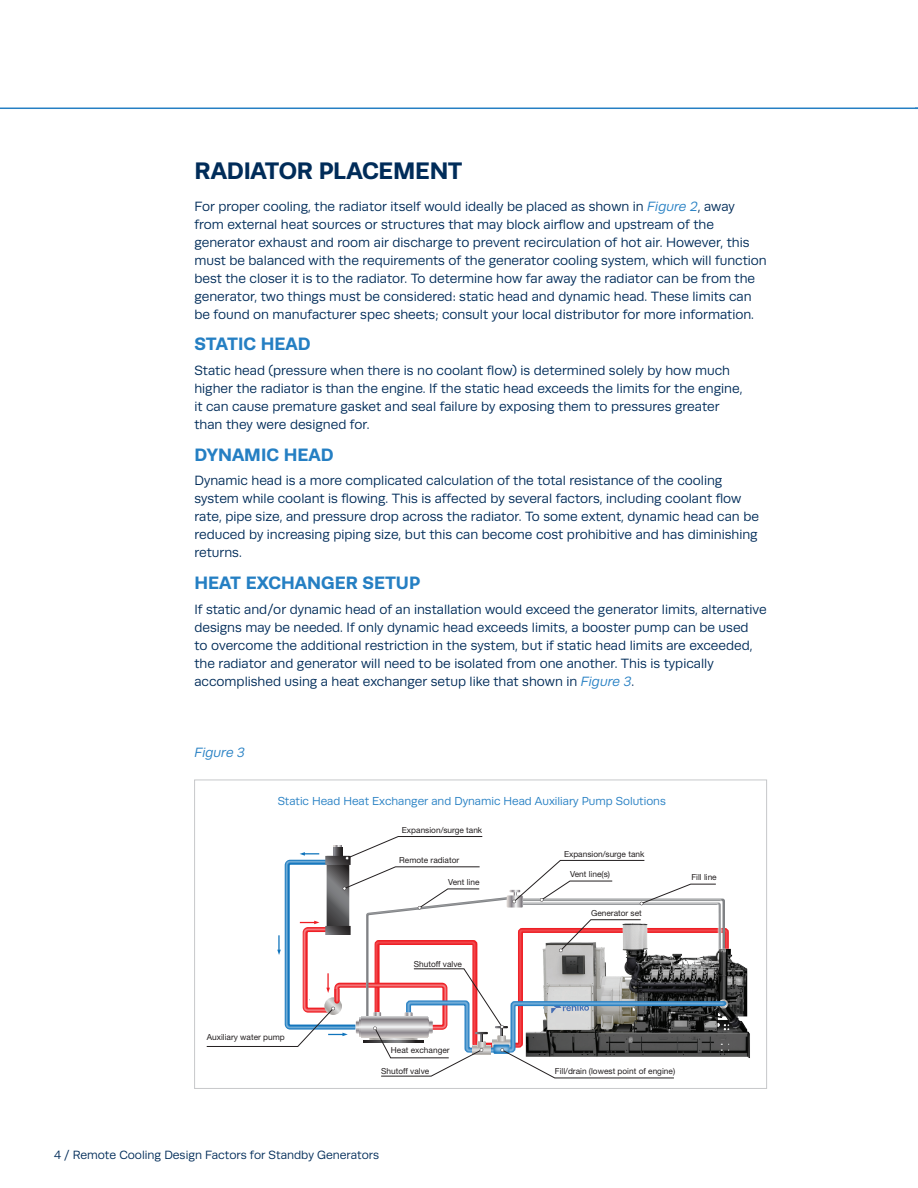
<style>
.page{position:relative;width:918px;height:1188px;background:#fff}
.page>*{position:absolute;margin:0;border:0;box-sizing:border-box;transform-origin:0 0}
.t1{font:700 24px "Runda";letter-spacing:-.01em;color:#002c59}
.t2{font:700 18px "Runda";color:#257fc3}
.t3{font:13.5px/18px "Runda";color:#002c59}
.t4{font:italic 13.5px "Runda";color:#257fc3}
.t5{font:12px "Runda";color:#002c59}
.t6{font:11.7px "Runda";color:#257fc3}
.t7{font:8.25px "Helvetica Neue LT Pro";color:#231f20}
.s1{font-style:italic;color:#257fc3}
</style>
<div class="page">
<img style="left:554px;top:973px;width:196px;height:106px">
<svg style="left:206px;top:836px;width:523px;height:242px"></svg>
<hr style="left:0;top:108px;width:918px;height:1px;background:#257fc3">
<h1 class="t1" style="left:194px;top:157px;width:270px">RADIATOR PLACEMENT</h1>
<p class="t3" style="left:194px;top:197px;width:574px">For proper cooling, the radiator itself would ideally be placed as shown in <span class="s1">Figure 2</span>, away from external heat sources or structures that may block airflow and upstream of the generator exhaust and room air discharge to prevent recirculation of hot air. However, this must be balanced with the requirements of the generator cooling system, which will function best the closer it is to the radiator. To determine how far away the radiator can be from the generator, two things must be considered: static head and dynamic head. These limits can be found on manufacturer spec sheets; consult your local distributor for more information.</p>
<h2 class="t2" style="left:194px;top:333px;width:118px">STATIC HEAD</h2>
<p class="t3" style="left:194px;top:362px;width:550px">Static head (pressure when there is no coolant flow) is determined solely by how much higher the radiator is than the engine. If the static head exceeds the limits for the engine, it can cause premature gasket and seal failure by exposing them to pressures greater than they were designed for.</p>
<h2 class="t2" style="left:194px;top:444px;width:141px">DYNAMIC HEAD</h2>
<p class="t3" style="left:194px;top:472px;width:566px">Dynamic head is a more complicated calculation of the total resistance of the cooling system while coolant is flowing. This is affected by several factors, including coolant flow rate, pipe size, and pressure drop across the radiator. To some extent, dynamic head can be reduced by increasing piping size, but this can become cost prohibitive and has diminishing returns.</p>
<h2 class="t2" style="left:194px;top:572px;width:227px">HEAT EXCHANGER SETUP</h2>
<p class="t3" style="left:194px;top:600px;width:574px">If static and/or dynamic head of an installation would exceed the generator limits, alternative designs may be needed. If only dynamic head exceeds limits, a booster pump can be used<br>to overcome the additional restriction in the system, but if static head limits are exceeded, the radiator and generator will need to be isolated from one another. This is typically accomplished using a heat exchanger setup like that shown in <span class="s1">Figure 3</span>.</p>
<p class="t4" style="left:194px;top:745px;width:52px">Figure 3</p>
<p class="t6" style="left:278px;top:795px;width:390px">Static Head Heat Exchanger and Dynamic Head Auxiliary Pump Solutions</p>
<p class="t7" style="left:402px;top:825px;width:82px">Expansion/surge tank</p>
<p class="t7" style="left:399px;top:855px;width:62px">Remote radiator</p>
<p class="t7" style="left:448px;top:877px;width:33px">Vent line</p>
<p class="t7" style="left:414px;top:959px;width:50px">Shutoff valve</p>
<p class="t7" style="left:564px;top:849px;width:82px">Expansion/surge tank</p>
<p class="t7" style="left:570px;top:869px;width:41px">Vent line(s)</p>
<p class="t7" style="left:591px;top:908px;width:52px">Generator set</p>
<p class="t7" style="left:691px;top:872px;width:27px">Fill line</p>
<p class="t7" style="left:207px;top:1032px;width:80px">Auxiliary water pump</p>
<p class="t7" style="left:391px;top:1045px;width:60px">Heat exchanger</p>
<p class="t7" style="left:381px;top:1066px;width:50px">Shutoff valve</p>
<p class="t7" style="left:555px;top:1066px;width:122px">Fill/drain (lowest point of engine)</p>
<p class="t5" style="left:54px;top:1148px;width:327px">4 / Remote Cooling Design Factors for Standby Generators</p>
</div>
